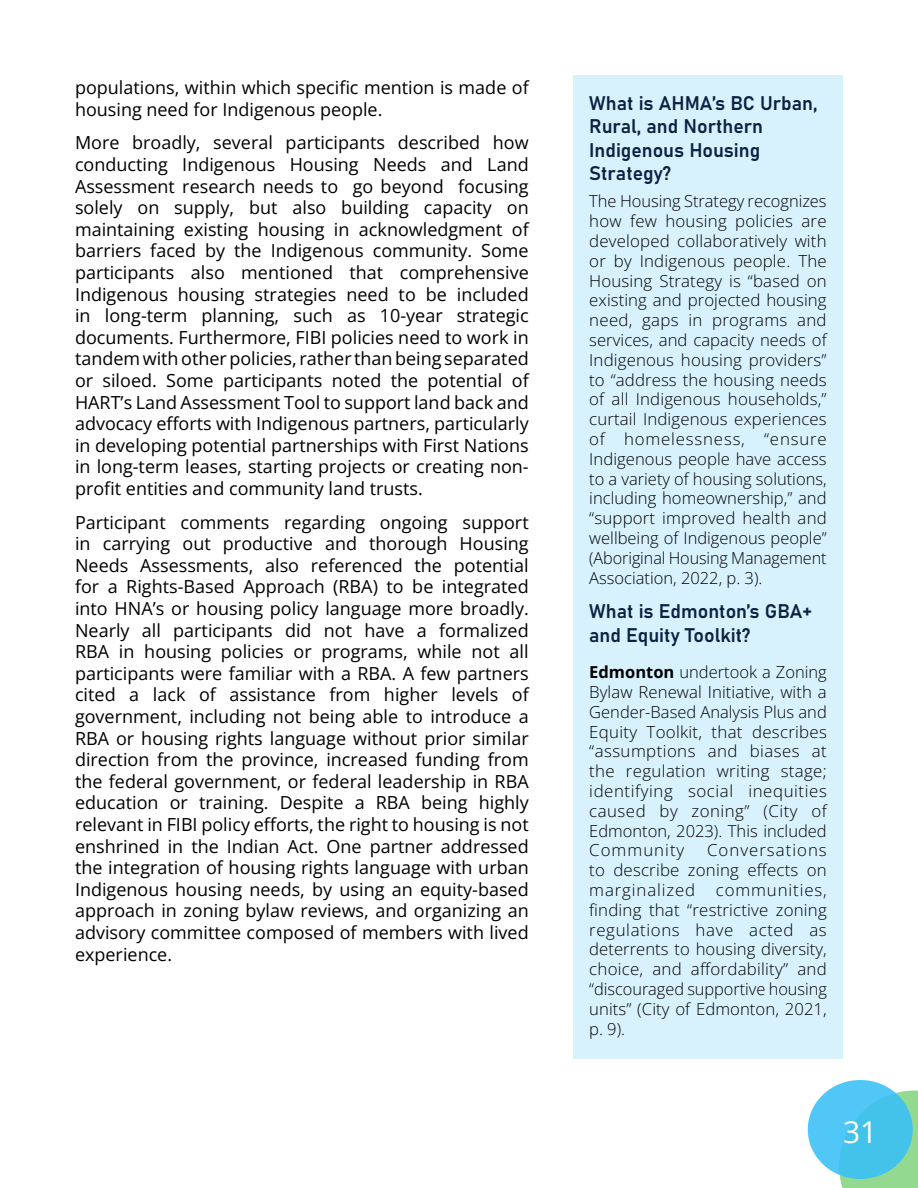
<style>
.page{position:relative;width:918px;height:1188px;background:#fff}
.page>*{position:absolute;margin:0;border:0;box-sizing:border-box;transform-origin:0 0}
.t1{font:30px "Open Sans";color:#fff}
.t2{font:19.5px/23.4px "Bahnschrift";color:#0c2244}
.t3{font:18px/21.6px "Open Sans";color:#000;text-align:justify}
.t4{font:300 16.5px/19.8px "Open Sans";color:#000;text-align:justify}
.s1{font-weight:700}
</style>
<div class="page">
<div style="left:573px;top:75px;width:270px;height:984px;background:#d8f2fd"></div>
<div style="left:839px;top:1090px;width:79px;height:98px;background:#93da90"></div>
<div style="left:808px;top:1080px;width:105px;height:99px;background:linear-gradient(to right,#53c8f9,#42c3e6);border-radius:50%"></div>
<p class="t3" style="left:75px;top:76px;width:455px">populations, within which specific mention is made of housing need for Indigenous people.</p>
<p class="t3" style="left:75px;top:132px;width:455px">More broadly, several participants described how conducting Indigenous Housing Needs and Land Assessment research needs to go beyond focusing solely on supply, but also building capacity on maintaining existing housing in acknowledgment of barriers faced by the Indigenous community. Some participants also mentioned that comprehensive Indigenous housing strategies need to be included in long-term planning, such as 10-year strategic documents. Furthermore, FIBI policies need to work in tandem with other policies, rather than being separated or siloed. Some participants noted the potential of HART’s Land Assessment Tool to support land back and advocacy efforts with Indigenous partners, particularly in developing potential partnerships with First Nations in long-term leases, starting projects or creating non&shy;profit entities and community land trusts.</p>
<p class="t3" style="left:75px;top:511px;width:455px">Participant comments regarding ongoing support in carrying out productive and thorough Housing Needs Assessments, also referenced the potential for a Rights-Based Approach (RBA) to be integrated into HNA’s or housing policy language more broadly.<br>Nearly all participants did not have a formalized RBA in housing policies or programs, while not all participants were familiar with a RBA. A few partners cited a lack of assistance from higher levels of government, including not being able to introduce a RBA or housing rights language without prior similar direction from the province, increased funding from the federal government, or federal leadership in RBA education or training. Despite a RBA being highly relevant in FIBI policy efforts, the right to housing is not enshrined in the Indian Act. One partner addressed the integration of housing rights language with urban Indigenous housing needs, by using an equity-based approach in zoning bylaw reviews, and organizing an advisory committee composed of members with lived experience.</p>
<p class="t2" style="left:589px;top:90px;width:230px">What is AHMA’s BC Urban,<br>Rural, and Northern<br>Indigenous Housing<br>Strategy?</p>
<p class="t4" style="left:589px;top:191px;width:239px">The Housing Strategy recognizes how few housing policies are developed collaboratively with or by Indigenous people. The Housing Strategy is “based on existing and projected housing need, gaps in programs and services, and capacity needs of Indigenous housing providers” to “address the housing needs of all Indigenous households,” curtail Indigenous experiences of homelessness, “ensure Indigenous people have access to a variety of housing solutions, including homeownership,” and “support improved health and wellbeing of Indigenous people” (Aboriginal Housing Management Association, 2022, p. 3).</p>
<p class="t2" style="left:589px;top:599px;width:225px">What is Edmonton’s GBA+ and Equity Toolkit?</p>
<p class="t4" style="left:589px;top:662px;width:239px"><span class="s1">Edmonton</span> undertook a Zoning Bylaw Renewal Initiative, with a Gender-Based Analysis Plus and Equity Toolkit, that describes “assumptions and biases at the regulation writing stage; identifying social inequities caused by zoning” (City of Edmonton, 2023). This included Community</p>
<p class="t4" style="left:589px;top:840px;width:239px;text-indent:118px">Conversations to describe zoning effects on marginalized communities, finding that “restrictive zoning regulations have acted as deterrents to housing diversity, choice, and affordability” and “discouraged supportive housing units” (City of Edmonton, 2021, p. 9).</p>
<h1 class="t1" style="left:843px;top:1112px;width:36px">31</h1>
</div>
